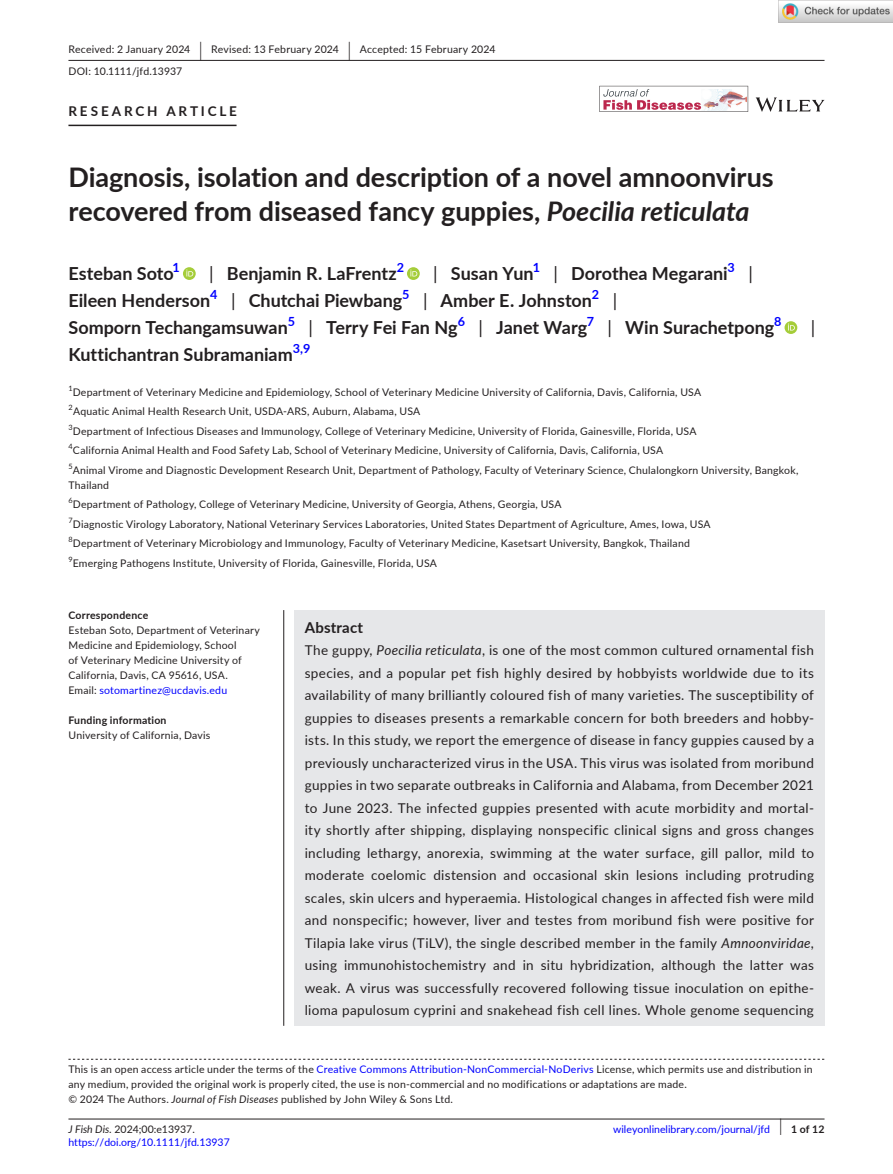
<style>
.page{position:relative;width:893px;height:1174px;background:#fff}
.page>*{position:absolute;margin:0;border:0;box-sizing:border-box;transform-origin:0 0}
.t1{font:700 27px/34.5px "Lato";letter-spacing:-.005em;color:#231f20}
.t2{font:700 18px "Lato";color:#231f20}
.t3{font:18px "Lato";color:#231f20}
.t4{font:700 15px "Lato";letter-spacing:.015em;color:#231f20}
.t5{font:13.5px/22.5px "Lato";letter-spacing:.025em;color:#231f20;text-align:justify}
.t6{font:700 13.5px "Lato";letter-spacing:.21em;color:#231f20}
.t7{font:700 12.6px "Lato";color:#00f}
.t8{font:10.5px/19.5px "Lato";letter-spacing:.02em;color:#231f20}
.t9{font:10.5px "Lato";color:#00f}
.t10{font:700 10.5px "Lato";letter-spacing:.02em;color:#231f20}
.t11{font:10.5px "Lato";color:#231f20}
.t12{font:7.35px "Lato";color:#231f20}
.s1{font-size:19.65px}
.s2{font-style:italic}
.s3{font-weight:400}
.s4{color:#00f}
.s5{font-weight:400;font-size:17.4px}
</style>
<div class="page">
<hr style="left:68px;top:1118px;width:756px;height:1px;background:#231f20">
<svg style="left:756px;top:97px;width:68px;height:15px"></svg>
<svg style="left:599px;top:86px;width:149px;height:26px"></svg>
<hr style="left:68px;top:60px;width:756px;height:1px;background:#231f20">
<hr style="left:68px;top:125px;width:169px;height:1px;background:#231f20">
<svg style="left:183px;top:267px;width:13px;height:13px"></svg>
<svg style="left:186px;top:269px;width:7px;height:7px"></svg>
<svg style="left:407px;top:267px;width:13px;height:13px"></svg>
<svg style="left:410px;top:269px;width:7px;height:7px"></svg>
<svg style="left:784px;top:321px;width:13px;height:13px"></svg>
<svg style="left:788px;top:323px;width:7px;height:7px"></svg>
<svg style="left:68px;top:1058px;width:756px;height:1px"></svg>
<div style="left:294px;top:610px;width:530px;height:415px;background:#e6e7e9"></div>
<hr style="left:283px;top:610px;width:1px;height:415px;background:#231f20">
<img style="left:779px;top:0;width:114px;height:23px">
<p class="t8" style="left:68px;top:38px;width:429px;line-height:21.8px">Received: 2 January 2024 <span class="s1">|</span> Revised: 13 February 2024 <span class="s1">|</span> Accepted: 15 February 2024<br>DOI: 10.1111/jfd.13937</p>
<p class="t6" style="left:68px;top:101px;width:170px">RESEARCH ARTICLE</p>
<h1 class="t1" style="left:68px;top:159px;width:707px">Diagnosis, isolation and description of a novel amnoonvirus recovered from diseased fancy guppies, <span class="s2">Poecilia reticulata</span></h1>
<h2 class="t2" style="left:68px;top:260px;width:107px">Esteban Soto</h2>
<p class="t7" style="left:173px;top:258px;width:9px">1</p>
<h2 class="t2" style="left:209px;top:260px;width:189px"><span class="s3">|</span> Benjamin R. LaFrentz</h2>
<p class="t7" style="left:397px;top:258px;width:9px">2</p>
<h2 class="t2" style="left:433px;top:260px;width:102px"><span class="s3">|</span> Susan Yun</h2>
<p class="t7" style="left:533px;top:258px;width:9px">1</p>
<h2 class="t2" style="left:554px;top:260px;width:176px"><span class="s3">|</span> Dorothea Megarani</h2>
<p class="t7" style="left:728px;top:258px;width:9px">3</p>
<h2 class="t3" style="left:748px;top:260px;width:6px">|</h2>
<h2 class="t2" style="left:68px;top:287px;width:143px">Eileen Henderson</h2>
<p class="t7" style="left:210px;top:285px;width:9px">4</p>
<h2 class="t2" style="left:231px;top:287px;width:173px"><span class="s3">|</span> Chutchai Piewbang</h2>
<p class="t7" style="left:402px;top:285px;width:9px">5</p>
<h2 class="t2" style="left:423px;top:287px;width:171px"><span class="s3">|</span> Amber E. Johnston</h2>
<p class="t7" style="left:592px;top:285px;width:9px">2</p>
<h2 class="t3" style="left:613px;top:287px;width:6px">|</h2>
<h2 class="t2" style="left:68px;top:314px;width:221px">Somporn Techangamsuwan</h2>
<p class="t7" style="left:288px;top:312px;width:9px">5</p>
<h2 class="t2" style="left:308px;top:314px;width:151px"><span class="s3">|</span> Terry Fei Fan Ng</h2>
<p class="t7" style="left:458px;top:312px;width:9px">6</p>
<h2 class="t2" style="left:478px;top:314px;width:110px"><span class="s3">|</span> Janet Warg</h2>
<p class="t7" style="left:587px;top:312px;width:9px">7</p>
<h2 class="t2" style="left:608px;top:314px;width:168px"><span class="s3">|</span> Win Surachetpong</h2>
<p class="t7" style="left:774px;top:312px;width:9px">8</p>
<h2 class="t3" style="left:811px;top:314px;width:6px">|</h2>
<h2 class="t2" style="left:68px;top:341px;width:226px">Kuttichantran Subramaniam</h2>
<p class="t7" style="left:293px;top:339px;width:19px">3,9</p>
<p class="t12" style="left:68px;top:383px;width:6px">1</p>
<p class="t8" style="left:68px;top:381px;width:731px;text-indent:4px">Department of Veterinary Medicine and Epidemiology, School of Veterinary Medicine University of California, Davis, California, USA<br><sup>2</sup>Aquatic Animal Health Research Unit, USDA-ARS, Auburn, Alabama, USA<br><sup>3</sup>Department of Infectious Diseases and Immunology, College of Veterinary Medicine, University of Florida, Gainesville, Florida, USA<br><sup>4</sup>California Animal Health and Food Safety Lab, School of Veterinary Medicine, University of California, Davis, California, USA<br><sup>5</sup>Animal Virome and Diagnostic Development Research Unit, Department of Pathology, Faculty of Veterinary Science, Chulalongkorn University, Bangkok,</p>
<p class="t8" style="left:68px;top:474px;width:644px">Thailand<br><sup>6</sup>Department of Pathology, College of Veterinary Medicine, University of Georgia, Athens, Georgia, USA<br><sup>7</sup>Diagnostic Virology Laboratory, National Veterinary Services Laboratories, United States Department of Agriculture, Ames, Iowa, USA <sup>8</sup>Department of Veterinary Microbiology and Immunology, Faculty of Veterinary Medicine, Kasetsart University, Bangkok, Thailand <sup>9</sup>Emerging Pathogens Institute, University of Florida, Gainesville, Florida, USA</p>
<p class="t10" style="left:68px;top:607px;width:81px">Correspondence</p>
<p class="t8" style="left:68px;top:622px;width:193px;line-height:15px">Esteban Soto, Department of Veterinary Medicine and Epidemiology, School<br>of Veterinary Medicine University of California, Davis, CA 95616, USA.<br>Email: <span class="s4">sotomartinez@ucdavis.edu</span></p>
<p class="t10" style="left:68px;top:712px;width:100px">Funding information</p>
<p class="t8" style="left:68px;top:724px;width:143px">University of California, Davis</p>
<h3 class="t4" style="left:305px;top:616px;width:60px">Abstract</h3>
<p class="t5" style="left:305px;top:638px;width:511px">The guppy, <span class="s2">Poecilia reticulata</span>, is one of the most common cultured ornamental fish species, and a popular pet fish highly desired by hobbyists worldwide due to its availability of many brilliantly coloured fish of many varieties. The susceptibility of guppies to diseases presents a remarkable concern for both breeders and hobby&shy;ists. In this study, we report the emergence of disease in fancy guppies caused by a previously uncharacterized virus in the USA. This virus was isolated from moribund guppies in two separate outbreaks in California and Alabama, from December 2021 to June 2023. The infected guppies presented with acute morbidity and mortal&shy;ity shortly after shipping, displaying nonspecific clinical signs and gross changes including lethargy, anorexia, swimming at the water surface, gill pallor, mild to moderate coelomic distension and occasional skin lesions including protruding scales, skin ulcers and hyperaemia. Histological changes in affected fish were mild and nonspecific; however, liver and testes from moribund fish were positive for Tilapia lake virus (TiLV), the single described member in the family <span class="s2">Amnoonviridae</span>, using immunohistochemistry and in situ hybridization, although the latter was weak. A virus was successfully recovered following tissue inoculation on epithe&shy;lioma papulosum cyprini and snakehead fish cell lines. Whole genome sequencing</p>
<p class="t8" style="left:68px;top:1061px;width:746px;line-height:15px">This is an open access article under the terms of the <span class="s4">Creative Commons Attribution-NonCommercial-NoDerivs</span> License, which permits use and distribution in any medium, provided the original work is properly cited, the use is non-commercial and no modifications or adaptations are made.<br>© 2024 The Authors. <span class="s2">Journal of Fish Diseases</span> published by John Wiley &amp; Sons Ltd.</p>
<p class="t11" style="left:68px;top:1121px;width:128px"><span class="s2">J Fish Dis.</span> 2024;00:e13937.</p>
<p class="t10" style="left:779px;top:1121px;width:46px"><span class="s5">|</span> 1 of 12</p>
<p class="t9" style="left:68px;top:1135px;width:163px">https://doi.org/10.1111/jfd.13937</p>
<p class="t9" style="left:613px;top:1121px;width:158px">wileyonlinelibrary.com/journal/jfd</p>
</div>
